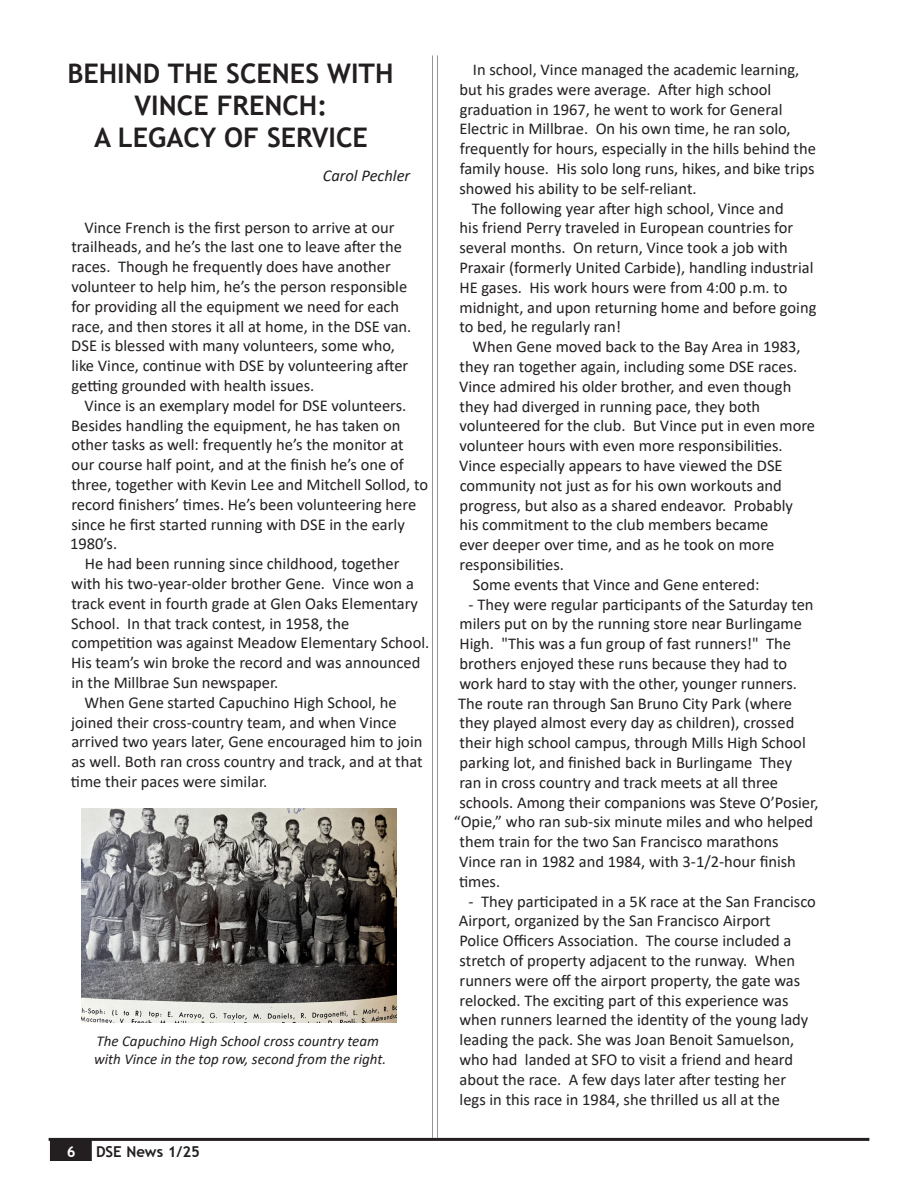
<style>
.page{position:relative;width:918px;height:1188px;background:#fff}
.page>*{position:absolute;margin:0;border:0;box-sizing:border-box;transform-origin:0 0}
.Headline{font:700 27px/32.4px "Trebuchet MS";color:#231f20;text-align:center}
.t1{font:16.5px/19.8px "Calibri";color:#231f20}
.Author{font:italic 16.5px "Calibri";color:#231f20}
.t2{font:italic 15px/18px "Calibri";color:#231f20}
.t3{font:700 15px "Trebuchet MS";color:#231f20}
.t4{font:700 15px "Trebuchet MS";color:#fff}
</style>
<div class="page">
<hr style="left:49px;top:1138px;width:820px;height:3px;background:#231f20">
<div style="left:50px;top:1138px;width:42px;height:23px;background:#231f20"></div>
<hr style="left:437px;top:56px;width:1px;height:1082px;background:#939598">
<hr style="left:432px;top:56px;width:1px;height:1082px;background:#939598">
<img style="left:81px;top:809px;width:315px;height:214px">
<p class="Headline" style="left:67px;top:57px;width:328px">BEHIND THE SCENES WITH<br>VINCE FRENCH:</p>
<p class="Headline" style="left:94px;top:122px;width:275px">A LEGACY OF SERVICE</p>
<p class="Author" style="left:323px;top:164px;width:89px">Carol Pechler</p>
<p class="t1" style="left:71px;top:217px;width:342px;text-indent:13px">Vince French is the first person to arrive at our trailheads, and he’s the last one to leave after the races. Though he frequently does have another volunteer to help him, he’s the person responsible for providing all the equipment we need for each race, and then stores it all at home, in the DSE van.<br>DSE is blessed with many volunteers, some who, like Vince, continue with DSE by volunteering after getting grounded with health issues.</p>
<p class="t1" style="left:70px;top:395px;width:360px;text-indent:14px">Vince is an exemplary model for DSE volunteers.<br>Besides handling the equipment, he has taken on other tasks as well: frequently he’s the monitor at our course half point, and at the finish he’s one of three, together with Kevin Lee and Mitchell Sollod, to record finishers’ times. He’s been volunteering here since he first started running with DSE in the early 1980’s.</p>
<p class="t1" style="left:71px;top:554px;width:360px;text-indent:14px">He had been running since childhood, together with his two-year-older brother Gene. Vince won a track event in fourth grade at Glen Oaks Elementary School. In that track contest, in 1958, the competition was against Meadow Elementary School.<br>His team’s win broke the record and was announced in the Millbrae Sun newspaper.</p>
<p class="t1" style="left:71px;top:692px;width:353px;text-indent:14px">When Gene started Capuchino High School, he joined their cross-country team, and when Vince arrived two years later, Gene encouraged him to join as well. Both ran cross country and track, and at that time their paces were similar.</p>
<p class="t2" style="left:94px;top:1032px;width:294px">The Capuchino High School cross country team with Vince in the top row, second from the right.</p>
<p class="t4" style="left:67px;top:1142px;width:10px">6</p>
<p class="t3" style="left:96px;top:1142px;width:105px">DSE News 1/25</p>
<p class="t1" style="left:459px;top:59px;width:358px;text-indent:14px">In school, Vince managed the academic learning, but his grades were average. After high school graduation in 1967, he went to work for General Electric in Millbrae. On his own time, he ran solo, frequently for hours, especially in the hills behind the family house. His solo long runs, hikes, and bike trips showed his ability to be self-reliant.</p>
<p class="t1" style="left:459px;top:198px;width:359px;text-indent:12px">The following year after high school, Vince and<br>his friend Perry traveled in European countries for several months. On return, Vince took a job with Praxair (formerly United Carbide), handling industrial HE gases. His work hours were from 4:00 p.m. to midnight, and upon returning home and before going to bed, he regularly ran!</p>
<p class="t1" style="left:459px;top:336px;width:358px;text-indent:14px">When Gene moved back to the Bay Area in 1983, they ran together again, including some DSE races.<br>Vince admired his older brother, and even though they had diverged in running pace, they both volunteered for the club. But Vince put in even more volunteer hours with even more responsibilities.<br>Vince especially appears to have viewed the DSE community not just as for his own workouts and progress, but also as a shared endeavor. Probably his commitment to the club members became<br>ever deeper over time, and as he took on more responsibilities.</p>
<p class="t1" style="left:473px;top:574px;width:288px">Some events that Vince and Gene entered:</p>
<p class="t1" style="left:469px;top:594px;width:346px">- They were regular participants of the Saturday ten</p>
<p class="t1" style="left:460px;top:614px;width:344px">milers put on by the running store near Burlingame</p>
<p class="t1" style="left:459px;top:633px;width:333px">High. "This was a fun group of fast runners!" The</p>
<p class="t1" style="left:460px;top:653px;width:329px">brothers enjoyed these runs because they had to</p>
<p class="t1" style="left:459px;top:673px;width:339px">work hard to stay with the other, younger runners.</p>
<p class="t1" style="left:458px;top:693px;width:335px">The route ran through San Bruno City Park (where</p>
<p class="t1" style="left:459px;top:713px;width:336px">they played almost every day as children), crossed</p>
<p class="t1" style="left:459px;top:732px;width:348px">their high school campus, through Mills High School</p>
<p class="t1" style="left:460px;top:752px;width:334px">parking lot, and finished back in Burlingame They</p>
<p class="t1" style="left:460px;top:772px;width:320px">ran in cross country and track meets at all three</p>
<p class="t1" style="left:460px;top:792px;width:361px">schools. Among their companions was Steve O’Posier,</p>
<p class="t1" style="left:454px;top:812px;width:361px">“Opie,” who ran sub-six minute miles and who helped</p>
<p class="t1" style="left:459px;top:831px;width:321px">them train for the two San Francisco marathons</p>
<p class="t1" style="left:459px;top:851px;width:338px">Vince ran in 1982 and 1984, with 3-1/2-hour finish</p>
<p class="t1" style="left:459px;top:871px;width:43px">times.</p>
<p class="t1" style="left:459px;top:891px;width:359px;text-indent:10px">- They participated in a 5K race at the San Francisco Airport, organized by the San Francisco Airport<br>Police Officers Association. The course included a stretch of property adjacent to the runway. When runners were off the airport property, the gate was relocked. The exciting part of this experience was when runners learned the identity of the young lady leading the pack. She was Joan Benoit Samuelson, who had landed at SFO to visit a friend and heard about the race. A few days later after testing her<br>legs in this race in 1984, she thrilled us all at the</p>
</div>
